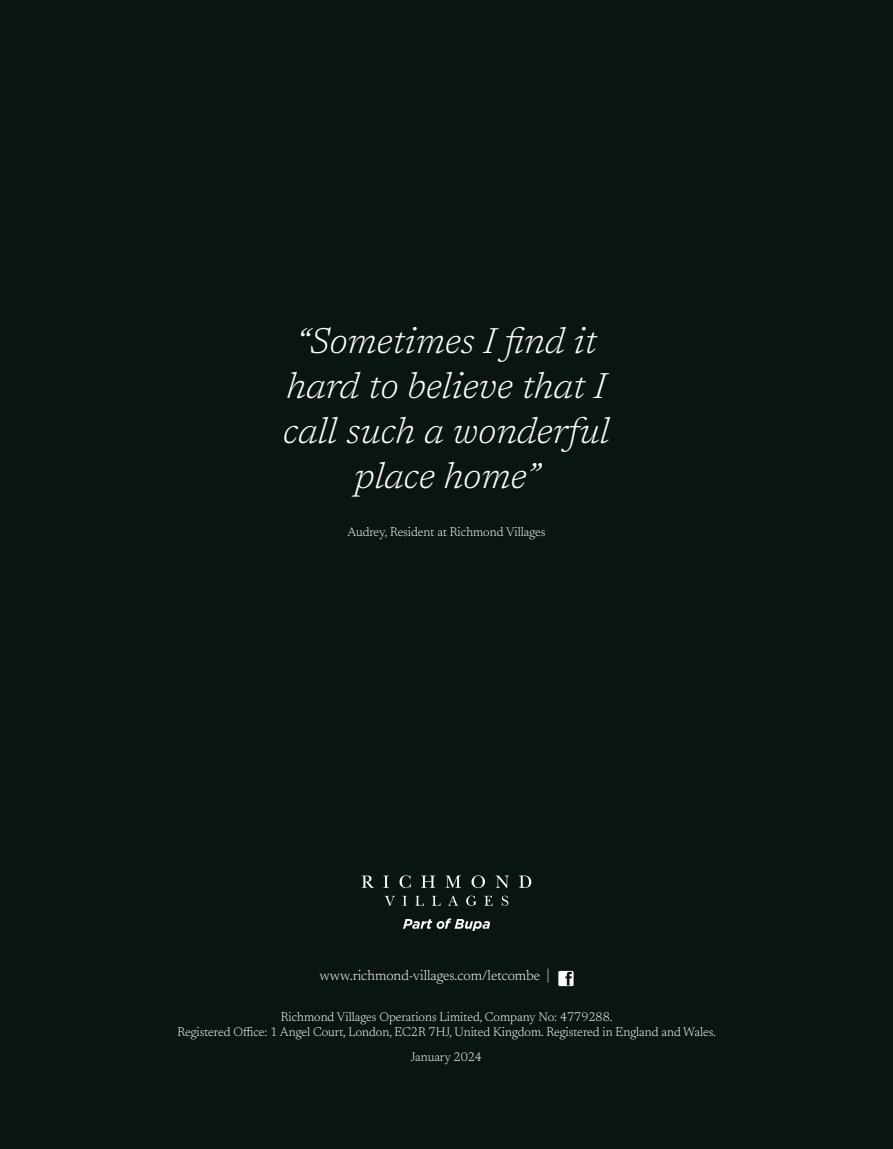
<style>
.page{position:relative;width:893px;height:1149px;background:#fff}
.page>*{position:absolute;margin:0;border:0;box-sizing:border-box;transform-origin:0 0}
.t1{font:italic 300 36px/45px "Newsreader 12 pt";color:#fff;text-align:center}
.t2{font:14.25px "Newsreader 16 pt";color:#fff}
.t3{font:12.75px/15.3px "Newsreader 16 pt";color:#fff;text-align:center}
</style>
<div class="page">
<div style="left:0;top:0;width:893px;height:1148px;background:#0a1410"></div>
<svg style="left:362px;top:875px;width:11px;height:12px"></svg>
<svg style="left:383px;top:875px;width:6px;height:12px"></svg>
<svg style="left:400px;top:875px;width:11px;height:12px"></svg>
<svg style="left:421px;top:875px;width:14px;height:12px"></svg>
<svg style="left:446px;top:875px;width:15px;height:12px"></svg>
<svg style="left:471px;top:875px;width:14px;height:12px"></svg>
<svg style="left:496px;top:875px;width:13px;height:12px"></svg>
<svg style="left:519px;top:875px;width:12px;height:12px"></svg>
<svg style="left:385px;top:895px;width:10px;height:10px"></svg>
<svg style="left:403px;top:895px;width:4px;height:10px"></svg>
<svg style="left:415px;top:895px;width:9px;height:10px"></svg>
<svg style="left:432px;top:895px;width:9px;height:10px"></svg>
<svg style="left:449px;top:895px;width:9px;height:10px"></svg>
<svg style="left:466px;top:895px;width:11px;height:10px"></svg>
<svg style="left:484px;top:895px;width:9px;height:10px"></svg>
<svg style="left:502px;top:895px;width:6px;height:10px"></svg>
<svg style="left:403px;top:918px;width:87px;height:12px"></svg>
<svg style="left:558px;top:970px;width:16px;height:15px"></svg>
<h1 class="t1" style="left:283px;top:316px;width:328px">“Sometimes I find it hard to believe that I call such a wonderful place home”</h1>
<p class="t3" style="left:347px;top:523px;width:200px">Audrey, Resident at Richmond Villages</p>
<p class="t2" style="left:319px;top:965px;width:232px">www.richmond-villages.com/letcombe |</p>
<p class="t3" style="left:177px;top:1007px;width:540px">Richmond Villages Operations Limited, Company No: 4779288.<br>Registered Office: 1 Angel Court, London, EC2R 7HJ, United Kingdom. Registered in England and Wales.</p>
<p class="t3" style="left:411px;top:1047px;width:73px">January 2024</p>
</div>
